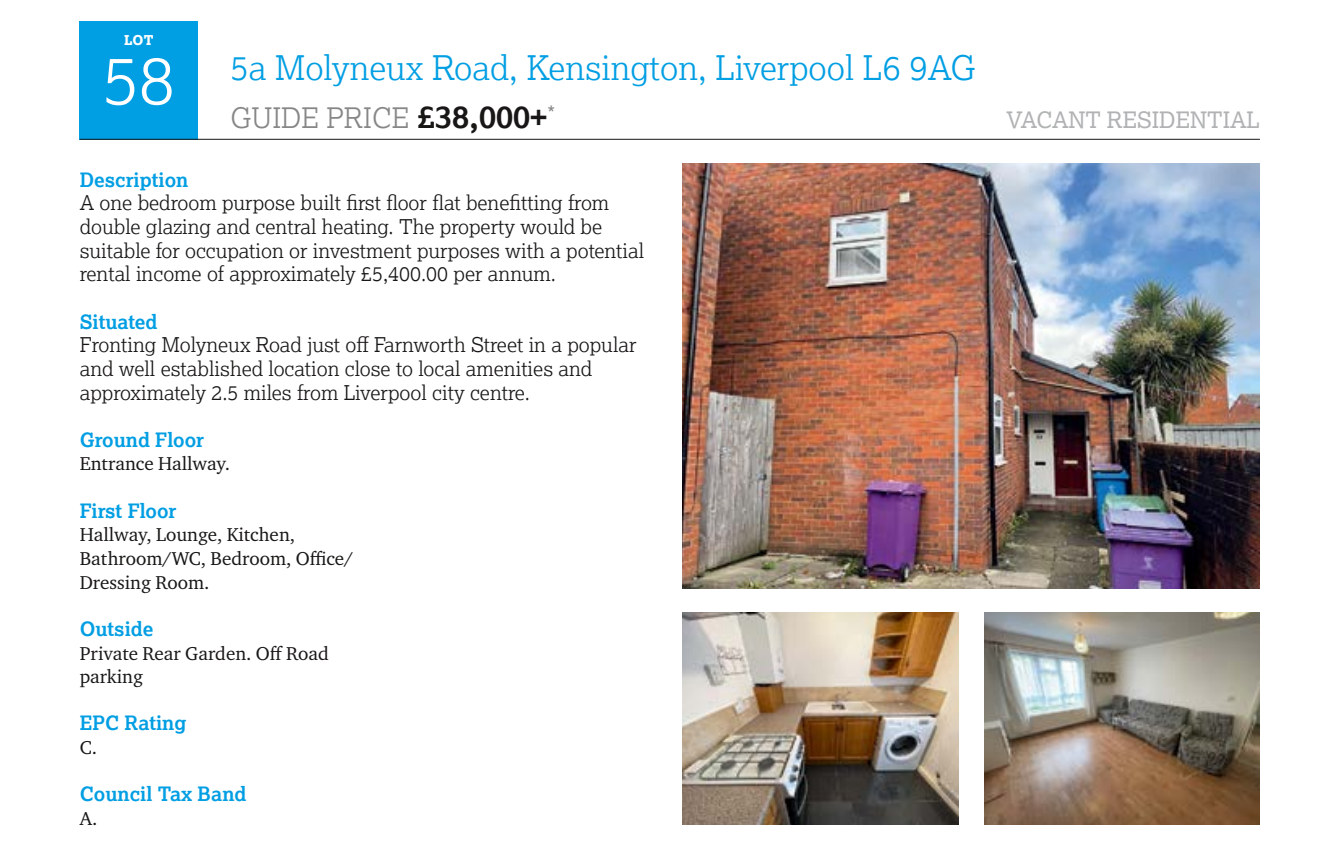
<style>
.page{position:relative;width:1339px;height:856px;background:#fff}
.page>*{position:absolute;margin:0;border:0;box-sizing:border-box;transform-origin:0 0}
.t1{font:300 67.5px "Lexia";color:#fff}
.t2{font:300 33.75px "Lexia";color:#009ee3}
.t3{font:300 28.12px "Lexia";color:#868786}
.t4{font:22.5px "Lexia";color:#b1b2b3}
.t5{font:300 20.25px/23.6px "Lexia";color:#181716}
.t6{font:20.25px "Lexia";color:#868786}
.t7{font:700 19.8px "Lexia";color:#009ee3}
.t8{font:19.12px/23.6px "Charter ITC Pro";color:#181716}
.t9{font:800 13.5px "Lexia";color:#fff}
.s1{font-weight:700;font-size:31.5px;color:#181716}
</style>
<div class="page">
<div style="left:80px;top:21px;width:118px;height:119px;background:#009ee3"></div>
<hr style="left:80px;top:139px;width:1180px;height:1px;background:#181716">
<img style="left:682px;top:612px;width:276px;height:213px">
<img style="left:682px;top:163px;width:578px;height:425px">
<img style="left:984px;top:612px;width:276px;height:213px">
<p class="t9" style="left:124px;top:31px;width:31px">LOT</p>
<h1 class="t1" style="left:103px;top:37px;width:74px">58</h1>
<h2 class="t2" style="left:230px;top:47px;width:747px">5a Molyneux Road, Kensington, Liverpool L6 9AG</h2>
<h3 class="t3" style="left:230px;top:100px;width:318px">GUIDE PRICE <span class="s1">£38,000+</span></h3>
<p class="t4" style="left:1006px;top:105px;width:255px">VACANT RESIDENTIAL</p>
<p class="t6" style="left:547px;top:101px;width:9px">*</p>
<p class="t7" style="left:80px;top:167px;width:110px">Description</p>
<p class="t5" style="left:80px;top:191px;width:566px">A one bedroom purpose built first floor flat benefitting from double glazing and central heating. The property would be suitable for occupation or investment purposes with a potential rental income of approximately £5,400.00 per annum.</p>
<p class="t7" style="left:80px;top:309px;width:79px">Situated</p>
<p class="t5" style="left:80px;top:332px;width:558px">Fronting Molyneux Road just off Farnworth Street in a popular and well established location close to local amenities and approximately 2.5 miles from Liverpool city centre.</p>
<p class="t7" style="left:80px;top:427px;width:126px">Ground Floor</p>
<p class="t8" style="left:80px;top:452px;width:152px">Entrance Hallway.</p>
<p class="t7" style="left:80px;top:498px;width:98px">First Floor</p>
<p class="t8" style="left:80px;top:522px;width:275px">Hallway, Lounge, Kitchen,<br>Bathroom/WC, Bedroom, Office/<br>Dressing Room.</p>
<p class="t7" style="left:80px;top:616px;width:75px">Outside</p>
<p class="t8" style="left:80px;top:641px;width:251px">Private Rear Garden. Off Road parking</p>
<p class="t7" style="left:80px;top:710px;width:108px">EPC Rating</p>
<p class="t8" style="left:80px;top:735px;width:19px">C.</p>
<p class="t7" style="left:80px;top:781px;width:168px">Council Tax Band</p>
<p class="t8" style="left:80px;top:806px;width:19px">A.</p>
</div>
